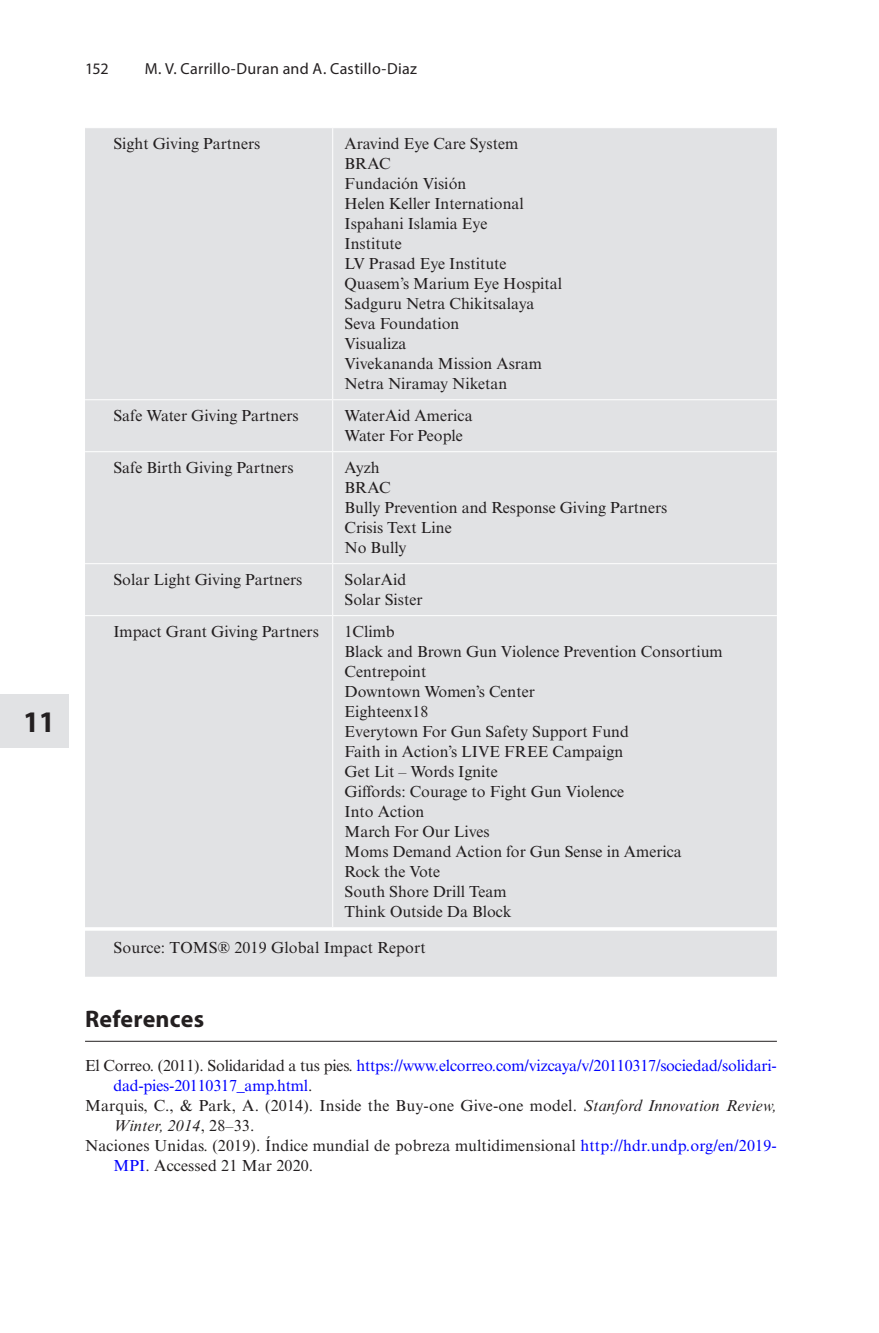
<style>
.page{position:relative;width:879px;height:1333px;background:#fff}
.page>*{position:absolute;margin:0;border:0;box-sizing:border-box;transform-origin:0 0}
.t1{font:700 semi-condensed 30px "Myriad Pro";color:#231f20}
.Ref_title{font:700 24px "Myriad Pro";letter-spacing:.01em;color:#231f20}
.T_Body{font:16px "Times New Roman MT Std";color:#231f20}
.Refs{font:16px/20px "Times New Roman MT Std";letter-spacing:.01em;color:#231f20}
.Refs-2{font:16px/20px "Times New Roman MT Std";letter-spacing:-.01em;color:#00f}
.t2{font:16px "Myriad Pro";letter-spacing:.015em;color:#231f20}
.s1{color:#231f20}
.s2{font-style:italic}
.s3{color:#00f}
</style>
<div class="page">
<div style="left:0;top:694px;width:68px;height:54px;background:#e1e2e4"></div>
<div style="left:85px;top:930px;width:692px;height:46px;background:#e1e2e4"></div>
<hr style="left:85px;top:1040px;width:692px;height:1px;background:#231f20">
<div style="left:85px;top:128px;width:692px;height:799px;background:#e1e2e4"></div>
<hr style="left:332px;top:128px;width:1px;height:271px;background:#fff">
<hr style="left:85px;top:399px;width:248px;height:1px;background:#fff">
<hr style="left:333px;top:399px;width:444px;height:1px;background:#fff">
<hr style="left:332px;top:400px;width:1px;height:51px;background:#fff">
<hr style="left:85px;top:451px;width:248px;height:1px;background:#fff">
<hr style="left:333px;top:451px;width:444px;height:1px;background:#fff">
<hr style="left:332px;top:452px;width:1px;height:111px;background:#fff">
<hr style="left:85px;top:563px;width:248px;height:1px;background:#fff">
<hr style="left:333px;top:563px;width:444px;height:1px;background:#fff">
<hr style="left:332px;top:564px;width:1px;height:51px;background:#fff">
<hr style="left:333px;top:615px;width:444px;height:1px;background:#fff">
<hr style="left:85px;top:615px;width:248px;height:1px;background:#fff">
<hr style="left:332px;top:616px;width:1px;height:311px;background:#fff">
<h1 class="t1" style="left:24px;top:702px;width:32px">11</h1>
<p class="t2" style="left:85px;top:58px;width:25px">152</p>
<p class="t2" style="left:145px;top:58px;width:274px">M. V. Carrillo-Duran and A. Castillo-Diaz</p>
<p class="T_Body" style="left:113px;top:134px;width:148px">Sight Giving Partners</p>
<p class="T_Body" style="left:344px;top:134px;width:175px">Aravind Eye Care System</p>
<p class="T_Body" style="left:344px;top:154px;width:48px">BRAC</p>
<p class="T_Body" style="left:344px;top:174px;width:123px">Fundación Visión</p>
<p class="T_Body" style="left:344px;top:194px;width:181px">Helen Keller International</p>
<p class="T_Body" style="left:344px;top:214px;width:144px">Ispahani Islamia Eye</p>
<p class="T_Body" style="left:344px;top:234px;width:59px">Institute</p>
<p class="T_Body" style="left:344px;top:254px;width:163px">LV Prasad Eye Institute</p>
<p class="T_Body" style="left:344px;top:274px;width:219px">Quasem’s Marium Eye Hospital</p>
<p class="T_Body" style="left:344px;top:294px;width:191px">Sadguru Netra Chikitsalaya</p>
<p class="T_Body" style="left:344px;top:314px;width:116px">Seva Foundation</p>
<p class="T_Body" style="left:344px;top:334px;width:64px">Visualiza</p>
<p class="T_Body" style="left:344px;top:354px;width:199px">Vivekananda Mission Asram</p>
<p class="T_Body" style="left:344px;top:374px;width:164px">Netra Niramay Niketan</p>
<p class="T_Body" style="left:113px;top:406px;width:187px">Safe Water Giving Partners</p>
<p class="T_Body" style="left:344px;top:406px;width:130px">WaterAid America</p>
<p class="T_Body" style="left:344px;top:426px;width:120px">Water For People</p>
<p class="T_Body" style="left:113px;top:458px;width:182px">Safe Birth Giving Partners</p>
<p class="T_Body" style="left:344px;top:458px;width:37px">Ayzh</p>
<p class="T_Body" style="left:344px;top:478px;width:48px">BRAC</p>
<p class="T_Body" style="left:344px;top:498px;width:324px">Bully Prevention and Response Giving Partners</p>
<p class="T_Body" style="left:344px;top:518px;width:109px">Crisis Text Line</p>
<p class="T_Body" style="left:344px;top:538px;width:63px">No Bully</p>
<p class="T_Body" style="left:113px;top:570px;width:190px">Solar Light Giving Partners</p>
<p class="T_Body" style="left:344px;top:570px;width:63px">SolarAid</p>
<p class="T_Body" style="left:344px;top:590px;width:79px">Solar Sister</p>
<p class="T_Body" style="left:113px;top:622px;width:207px">Impact Grant Giving Partners</p>
<p class="T_Body" style="left:344px;top:622px;width:52px">1Climb</p>
<p class="T_Body" style="left:344px;top:642px;width:380px">Black and Brown Gun Violence Prevention Consortium</p>
<p class="T_Body" style="left:344px;top:662px;width:83px">Centrepoint</p>
<p class="T_Body" style="left:344px;top:682px;width:192px">Downtown Women’s Center</p>
<p class="T_Body" style="left:344px;top:702px;width:86px">Eighteenx18</p>
<p class="T_Body" style="left:344px;top:722px;width:286px">Everytown For Gun Safety Support Fund</p>
<p class="T_Body" style="left:344px;top:742px;width:280px">Faith in Action’s LIVE FREE Campaign</p>
<p class="T_Body" style="left:344px;top:762px;width:155px">Get Lit – Words Ignite</p>
<p class="T_Body" style="left:344px;top:782px;width:281px">Giffords: Courage to Fight Gun Violence</p>
<p class="T_Body" style="left:344px;top:802px;width:81px">Into Action</p>
<p class="T_Body" style="left:344px;top:822px;width:147px">March For Our Lives</p>
<p class="T_Body" style="left:344px;top:842px;width:339px">Moms Demand Action for Gun Sense in America</p>
<p class="T_Body" style="left:344px;top:862px;width:97px">Rock the Vote</p>
<p class="T_Body" style="left:344px;top:882px;width:164px">South Shore Drill Team</p>
<p class="T_Body" style="left:344px;top:902px;width:169px">Think Outside Da Block</p>
<p class="Refs" style="left:113px;top:937px;width:314px">Source: TOMS® 2019 Global Impact Report</p>
<p class="Ref_title" style="left:85px;top:1002px;width:120px">References</p>
<p class="Refs-2" style="left:113px;top:1055px;width:665px;text-indent:-28px"><span class="s1">El Correo. (2011). Solidaridad a tus pies.</span> https://www.elcorreo.com/vizcaya/v/20110317/sociedad/solidari&shy;dad-pies-20110317_amp.html<span class="s1">.</span></p>
<p class="Refs" style="left:113px;top:1095px;width:665px;text-indent:-28px">Marquis, C., &amp; Park, A. (2014). Inside the Buy-one Give-one model. <span class="s2">Stanford Innovation Review,<br>Winter, 2014</span>, 28–33.</p>
<p class="Refs" style="left:113px;top:1135px;width:665px;text-indent:-28px">Naciones Unidas. (2019). Índice mundial de pobreza multidimensional <span class="s3">http://hdr.undp.org/en/2019-<br>MPI</span>. Accessed 21 Mar 2020.</p>
</div>
